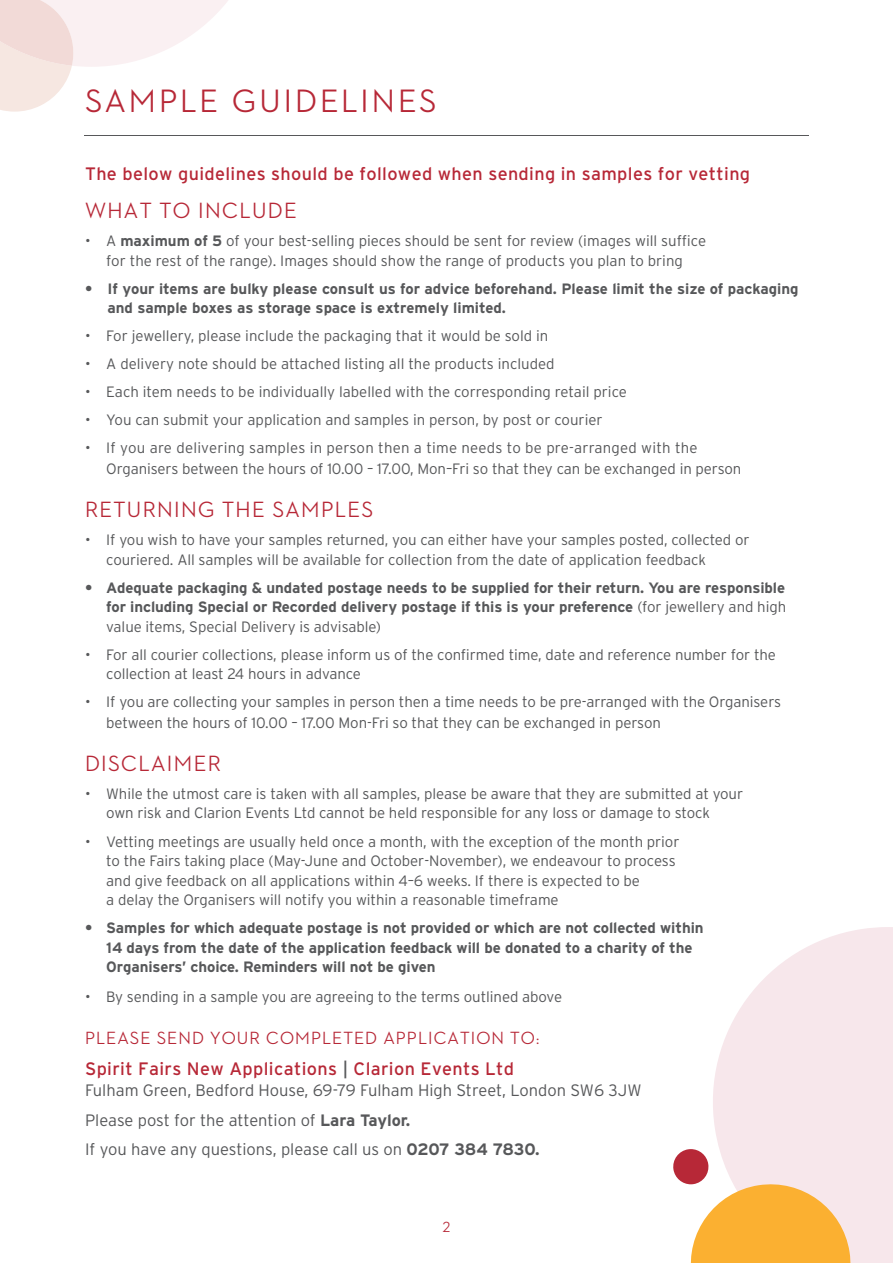
<style>
.page{position:relative;width:893px;height:1263px;background:#fff}
.page>*{position:absolute;margin:0;border:0;box-sizing:border-box;transform-origin:0 0}
.t1{font:500 33px "Neutraface 2 Display";letter-spacing:.09em;color:#b72837}
.t2{font:500 22.5px "Neutraface 2 Display";letter-spacing:.06em;color:#b72837}
.t3{font:18px "Interstate";letter-spacing:.02em;color:#b72837}
.t4{font:500 18px "Neutraface 2 Display";letter-spacing:.06em;color:#b72837}
.t5{font:300 16.5px/29.5px "Interstate";color:#57585a}
.t6{font:300 15px/19.5px "Interstate";letter-spacing:-.005em;color:#57585a}
.t7{font:700 15px/19.5px "Interstate";letter-spacing:-.005em;color:#57585a}
.t8{font:500 15px "Neutraface 2 Display";color:#b72837}
.s1{font-weight:700}
.s2{font-weight:300}
.s3{color:#57585a}
</style>
<div class="page">
<svg style="left:713px;top:927px;width:180px;height:336px;fill:#f7e7eb"></svg>
<hr style="left:84px;top:135px;width:725px;height:1px;background:#57585a">
<svg style="left:0;top:0;width:228px;height:112px"></svg>
<svg style="left:673px;top:1149px;width:183px;height:114px"></svg>
<h1 class="t1" style="left:85px;top:82px;width:353px">SAMPLE GUIDELINES</h1>
<p class="t3" style="left:85px;top:163px;width:667px">The below guidelines should be followed when sending in samples for vetting</p>
<h2 class="t2" style="left:85px;top:198px;width:213px">WHAT TO INCLUDE</h2>
<p class="t6" style="left:85px;top:231px;width:622px;text-align:center">• A <span class="s1">maximum of 5</span> of your best-selling pieces should be sent for review (images will suffice for the rest of the range). Images should show the range of products you plan to bring</p>
<p class="t7" style="left:108px;top:279px;width:693px;text-indent:-22px">• If your items are bulky please consult us for advice beforehand. Please limit the size of packaging and sample boxes as storage space is extremely limited.</p>
<p class="t6" style="left:85px;top:326px;width:465px">• For jewellery, please include the packaging that it would be sold in</p>
<p class="t6" style="left:85px;top:354px;width:471px">• A delivery note should be attached listing all the products included</p>
<p class="t6" style="left:85px;top:382px;width:543px">• Each item needs to be individually labelled with the corresponding retail price</p>
<p class="t6" style="left:85px;top:410px;width:519px">• You can submit your application and samples in person, by post or courier</p>
<p class="t6" style="left:106px;top:437px;width:637px;line-height:21px;text-indent:-21px">• If you are delivering samples in person then a time needs to be pre-arranged with the<br>Organisers between the hours of 10.00 – 17.00, Mon–Fri so that they can be exchanged in person</p>
<h2 class="t2" style="left:85px;top:497px;width:290px">RETURNING THE SAMPLES</h2>
<p class="t6" style="left:106px;top:530px;width:645px;text-indent:-21px">• If you wish to have your samples returned, you can either have your samples posted, collected or couriered. All samples will be available for collection from the date of application feedback</p>
<p class="t7" style="left:106px;top:577px;width:681px;text-align:justify;text-indent:-21px">• Adequate packaging &amp; undated postage needs to be supplied for their return. You are responsible for including Special or Recorded delivery postage if this is your preference <span class="s2">(for jewellery and high value items, Special Delivery is advisable)</span></p>
<p class="t6" style="left:106px;top:644px;width:671px;text-indent:-21px">• For all courier collections, please inform us of the confirmed time, date and reference number for the collection at least 24 hours in advance</p>
<p class="t6" style="left:106px;top:691px;width:676px;line-height:21px;text-indent:-21px">• If you are collecting your samples in person then a time needs to be pre-arranged with the Organisers between the hours of 10.00 – 17.00 Mon-Fri so that they can be exchanged in person</p>
<h2 class="t2" style="left:85px;top:751px;width:137px">DISCLAIMER</h2>
<p class="t6" style="left:106px;top:784px;width:638px;text-indent:-21px">• While the utmost care is taken with all samples, please be aware that they are submitted at your own risk and Clarion Events Ltd cannot be held responsible for any loss or damage to stock</p>
<p class="t6" style="left:106px;top:831px;width:575px;text-indent:-21px">• Vetting meetings are usually held once a month, with the exception of the month prior to the Fairs taking place (May-June and October-November), we endeavour to process and give feedback on all applications within 4–6 weeks. If there is expected to be<br>a delay the Organisers will notify you within a reasonable timeframe</p>
<p class="t7" style="left:106px;top:918px;width:599px;text-indent:-21px">• Samples for which adequate postage is not provided or which are not collected within<br>14 days from the date of the application feedback will be donated to a charity of the<br>Organisers’ choice. Reminders will not be given</p>
<p class="t6" style="left:85px;top:986px;width:479px">• By sending in a sample you are agreeing to the terms outlined above</p>
<p class="t4" style="left:85px;top:1028px;width:456px">PLEASE SEND YOUR COMPLETED APPLICATION TO:</p>
<p class="t3" style="left:85px;top:1059px;width:431px">Spirit Fairs New Applications <span class="s3">|</span> Clarion Events Ltd</p>
<p class="t5" style="left:85px;top:1075px;width:558px">Fulham Green, Bedford House, 69-79 Fulham High Street, London SW6 3JW<br>Please post for the attention of <span class="s1">Lara Taylor.<br></span>If you have any questions, please call us on <span class="s1">0207 384 7830.</span></p>
<p class="t8" style="left:442px;top:1219px;width:9px">2</p>
</div>
